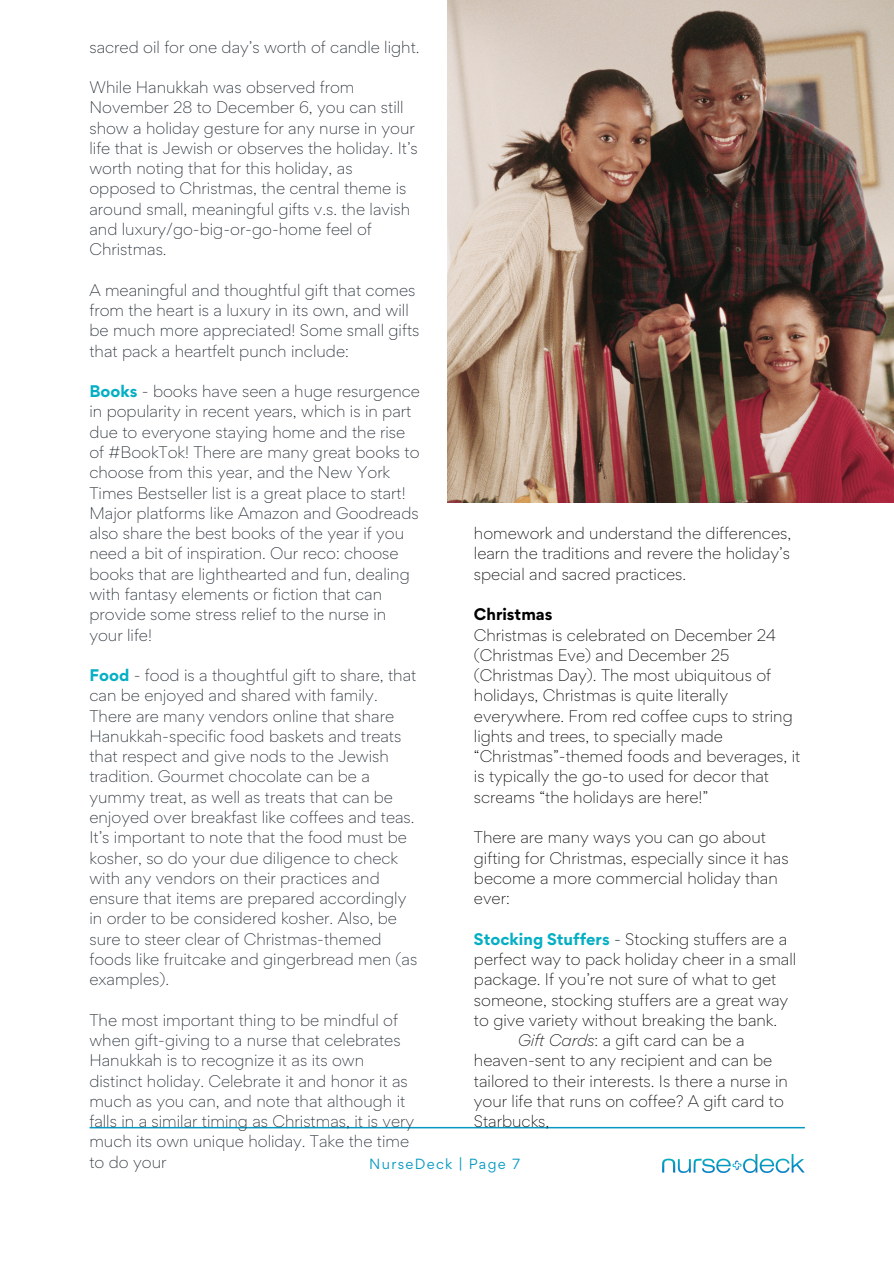
<style>
.page{position:relative;width:894px;height:1264px;background:#fff}
.page>*{position:absolute;margin:0;border:0;box-sizing:border-box;transform-origin:0 0}
.t1{font:300 15px/20.2px "Gordita";color:#1b242c}
.t2{font:300 15px/20.2px "Gordita";color:#000}
.t3{font:700 15px "Gordita";color:#000}
.t4{font:13.2px "Gordita";letter-spacing:.1em;color:#0799c2}
.s1{font-weight:700;color:#04afc4}
.s2{font-style:italic}
</style>
<div class="page">
<svg style="left:90px;top:1126px;width:714px;height:2px"></svg>
<img style="left:662px;top:1153px;width:142px;height:20px">
<img style="left:447px;top:0;width:446px;height:502px">
<p class="t1" style="left:89px;top:36px;width:331px">sacred oil for one day’s worth of candle light.</p>
<p class="t1" style="left:89px;top:77px;width:330px">While Hanukkah was observed from November 28 to December 6, you can still show a holiday gesture for any nurse in your life that is Jewish or observes the holiday. It’s worth noting that for this holiday, as opposed to Christmas, the central theme is around small, meaningful gifts v.s. the lavish and luxury/go-big-or-go-home feel of Christmas.</p>
<p class="t1" style="left:89px;top:280px;width:331px">A meaningful and thoughtful gift that comes from the heart is a luxury in its own, and will be much more appreciated! Some small gifts that pack a heartfelt punch include:</p>
<p class="t1" style="left:89px;top:381px;width:332px"><span class="s1">Books</span> - books have seen a huge resurgence in popularity in recent years, which is in part due to everyone staying home and the rise of #BookTok! There are many great books to choose from this year, and the New York Times Bestseller list is a great place to start!<br>Major platforms like Amazon and Goodreads also share the best books of the year if you need a bit of inspiration. Our reco: choose books that are lighthearted and fun, dealing with fantasy elements or fiction that can provide some stress relief to the nurse in your life!</p>
<p class="t1" style="left:89px;top:665px;width:329px"><span class="s1">Food</span> - food is a thoughtful gift to share, that can be enjoyed and shared with family.<br>There are many vendors online that share Hanukkah-specific food baskets and treats that respect and give nods to the Jewish tradition. Gourmet chocolate can be a yummy treat, as well as treats that can be enjoyed over breakfast like coffees and teas.<br>It’s important to note that the food must be kosher, so do your due diligence to check with any vendors on their practices and ensure that items are prepared accordingly in order to be considered kosher. Also, be sure to steer clear of Christmas-themed foods like fruitcake and gingerbread men (as examples).</p>
<p class="t1" style="left:89px;top:1009px;width:326px">The most important thing to be mindful of when gift-giving to a nurse that celebrates Hanukkah is to recognize it as its own distinct holiday. Celebrate it and honor it as much as you can, and note that although it falls in a similar timing as Christmas, it is very much its own unique holiday. Take the time to do your</p>
<p class="t2" style="left:474px;top:523px;width:319px;text-align:justify">homework and understand the differences, learn the traditions and revere the holiday’s special and sacred practices.</p>
<p class="t3" style="left:474px;top:604px;width:80px">Christmas</p>
<p class="t2" style="left:474px;top:624px;width:328px">Christmas is celebrated on December 24 (Christmas Eve) and December 25 (Christmas Day). The most ubiquitous of holidays, Christmas is quite literally everywhere. From red coffee cups to string lights and trees, to specially made “Christmas”-themed foods and beverages, it is typically the go-to used for decor that screams “the holidays are here!”</p>
<p class="t2" style="left:474px;top:827px;width:316px">There are many ways you can go about gifting for Christmas, especially since it has become a more commercial holiday than ever:</p>
<p class="t2" style="left:474px;top:928px;width:324px"><span class="s1">Stocking Stuffers</span> - Stocking stuffers are a perfect way to pack holiday cheer in a small package. If you’re not sure of what to get someone, stocking stuffers are a great way to give variety without breaking the bank.</p>
<p class="t2" style="left:474px;top:1029px;width:315px;text-indent:44px"><span class="s2">Gift Cards</span>: a gift card can be a heaven-sent to any recipient and can be tailored to their interests. Is there a nurse in your life that runs on coffee? A gift card to Starbucks,</p>
<p class="t4" style="left:369px;top:1154px;width:152px">NurseDeck | Page 7</p>
</div>
